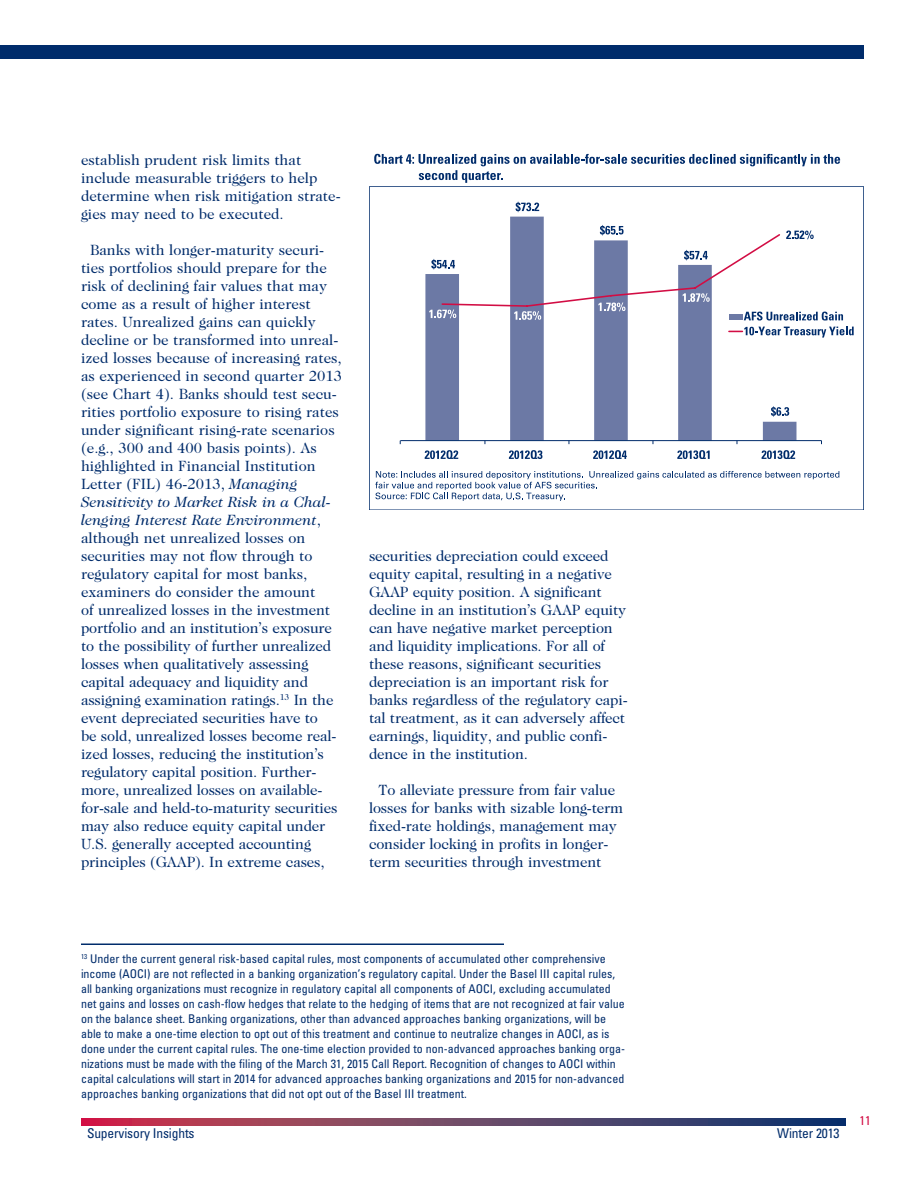
<style>
.page{position:relative;width:918px;height:1188px;background:#fff}
.page>*{position:absolute;margin:0;border:0;box-sizing:border-box;transform-origin:0 0}
.Body{font:15px/18px "Caslon 224 Std";letter-spacing:-.01em;color:#002c6b}
.t1{font:condensed 13.5px "Univers LT Std";letter-spacing:-.01em;color:#002c6b}
.t2{font:condensed 12.75px "Univers LT Std";color:#d20d44}
.Footnote2{font:condensed 12px/15px "Univers LT Std";color:#002c6b}
.s1{font-style:italic}
</style>
<div class="page">
<div style="left:0;top:45px;width:864px;height:13px;background:#002c6b"></div>
<svg style="left:81px;top:1119px;width:765px;height:6px;background:#6f3f62"></svg>
<hr style="left:81px;top:944px;width:423px;height:1px;background:#002c6b">
<svg style="left:374px;top:154px;width:466px;height:29px"></svg>
<svg style="left:369px;top:186px;width:495px;height:324px"></svg>
<svg style="left:375px;top:471px;width:464px;height:30px"></svg>
<p class="Body" style="left:81px;top:151px;width:261px">establish prudent risk limits that include measurable triggers to help determine when risk mitigation strate&shy;gies may need to be executed.</p>
<p class="Body" style="left:81px;top:241px;width:263px;text-indent:9px">Banks with longer-maturity securi&shy;ties portfolios should prepare for the risk of declining fair values that may come as a result of higher interest rates. Unrealized gains can quickly decline or be transformed into unreal&shy;ized losses because of increasing rates, as experienced in second quarter 2013 (see Chart 4). Banks should test secu&shy;rities portfolio exposure to rising rates under significant rising-rate scenarios (e.g., 300 and 400 basis points). As highlighted in Financial Institution Letter (FIL) 46-2013, <span class="s1">Managing Sensitivity to Market Risk in a Chal&shy;lenging Interest Rate Environment</span>, although net unrealized losses on securities may not flow through to regulatory capital for most banks, examiners do consider the amount<br>of unrealized losses in the investment portfolio and an institution’s exposure to the possibility of further unrealized losses when qualitatively assessing capital adequacy and liquidity and assigning examination ratings.<sup>13</sup> In the event depreciated securities have to<br>be sold, unrealized losses become real&shy;ized losses, reducing the institution’s regulatory capital position. Further&shy;more, unrealized losses on available&shy;for-sale and held-to-maturity securities may also reduce equity capital under U.S. generally accepted accounting principles (GAAP). In extreme cases,</p>
<p class="Body" style="left:369px;top:547px;width:260px">securities depreciation could exceed equity capital, resulting in a negative GAAP equity position. A significant decline in an institution’s GAAP equity can have negative market perception and liquidity implications. For all of these reasons, significant securities depreciation is an important risk for banks regardless of the regulatory capi&shy;tal treatment, as it can adversely affect earnings, liquidity, and public confi&shy;dence in the institution.</p>
<p class="Body" style="left:369px;top:781px;width:256px;text-indent:9px">To alleviate pressure from fair value losses for banks with sizable long-term fixed-rate holdings, management may consider locking in profits in longer&shy;term securities through investment</p>
<p class="Footnote2" style="left:81px;top:951px;width:546px"><sup>13</sup> Under the current general risk-based capital rules, most components of accumulated other comprehensive income (AOCI) are not reflected in a banking organization’s regulatory capital. Under the Basel III capital rules, all banking organizations must recognize in regulatory capital all components of AOCI, excluding accumulated net gains and losses on cash-flow hedges that relate to the hedging of items that are not recognized at fair value on the balance sheet. Banking organizations, other than advanced approaches banking organizations, will be able to make a one-time election to opt out of this treatment and continue to neutralize changes in AOCI, as is done under the current capital rules. The one-time election provided to non-advanced approaches banking orga&shy;nizations must be made with the filing of the March 31, 2015 Call Report. Recognition of changes to AOCI within capital calculations will start in 2014 for advanced approaches banking organizations and 2015 for non-advanced approaches banking organizations that did not opt out of the Basel III treatment.</p>
<p class="t1" style="left:87px;top:1124px;width:109px">Supervisory Insights</p>
<p class="t1" style="left:777px;top:1124px;width:64px">Winter 2013</p>
<p class="t2" style="left:860px;top:1112px;width:13px">11</p>
</div>
